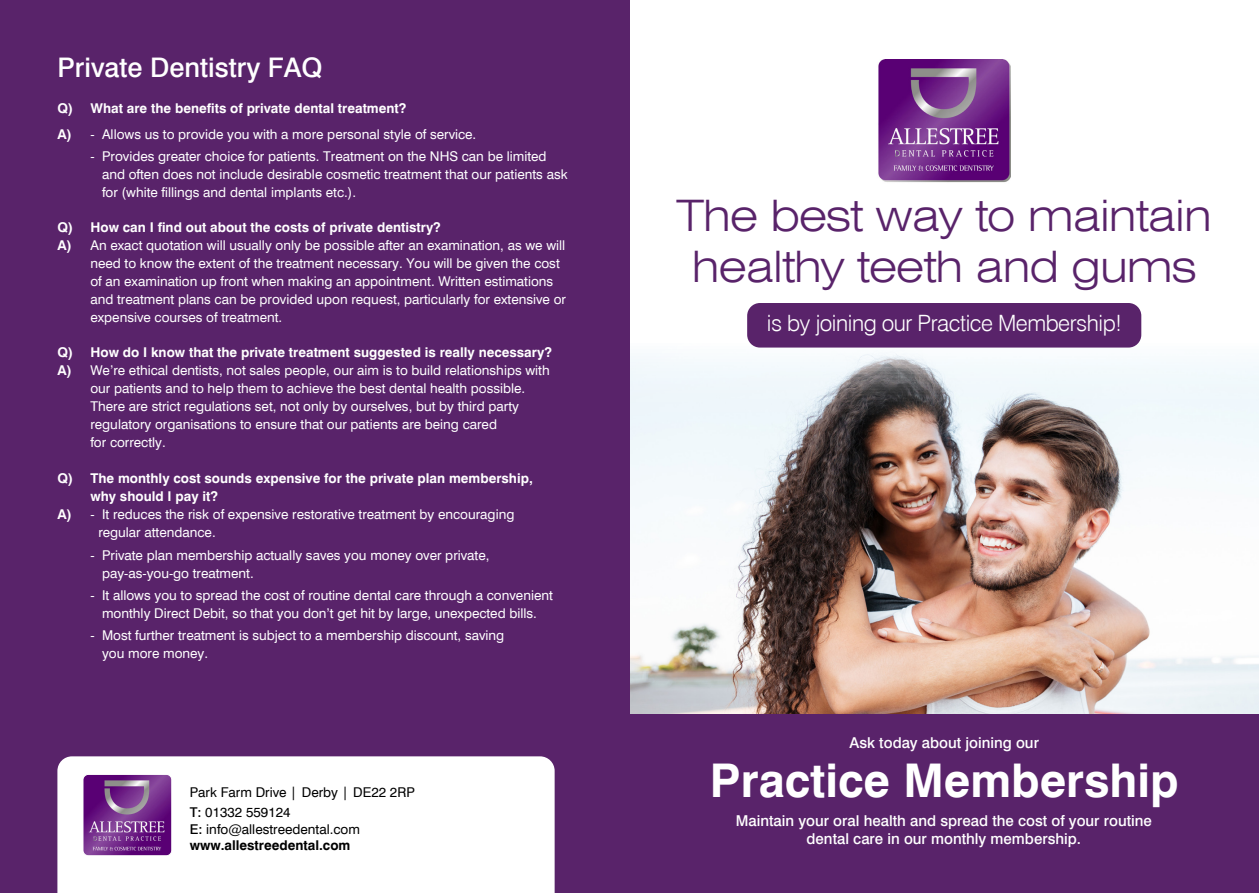
<style>
.page{position:relative;width:1259px;height:893px;background:#fff}
.page>*{position:absolute;margin:0;border:0;box-sizing:border-box;transform-origin:0 0}
.t1{font:700 46.5px "Swiss 721 BT";color:#fff}
.t2{font:300 expanded 43.5px/51px "Swiss 721 BT";letter-spacing:-.02em;color:#59236a;text-align:center}
.t3{font:500 27px "Swiss 721 BT";color:#fff}
.t4{font:300 22.5px "Swiss 721 BT";letter-spacing:-.02em;color:#fff}
.t5{font:500 15px/18px "Swiss 721 BT";color:#fff;text-align:center}
.t6{font:13.5px/18px "Swiss 721 BT";color:#fff}
.t7{font:700 13.5px "Swiss 721 BT";color:#fff}
.t8{font:13.5px/20.4px "Swiss 721 BT";color:#000}
.s1{font-weight:700}
.s2{font-weight:500}
</style>
<div class="page">
<img style="left:629px;top:303px;width:630px;height:411px">
<div style="left:629px;top:714px;width:630px;height:179px;background:#59236a"></div>
<div style="left:0;top:0;width:629px;height:893px;background:#59236a"></div>
<img style="left:878px;top:60px;width:132px;height:123px">
<div style="left:57px;top:756px;width:497px;height:137px;background:#fff"></div>
<img style="left:83px;top:774px;width:89px;height:82px">
<div style="left:82px;top:774px;width:90px;height:82px;border:1px solid #fff;border-radius:5px"></div>
<div style="left:747px;top:303px;width:394px;height:45px;background:#59236a;border-radius:13px"></div>
<h3 class="t3" style="left:57px;top:51px;width:267px">Private Dentistry FAQ</h3>
<p class="t6" style="left:57px;top:94px;width:420px;line-height:26.5px"><span class="s1">Q) What are the benefits of private dental treatment?<br>A)</span> - Allows us to provide you with a more personal style of service.</p>
<p class="t6" style="left:102px;top:147px;width:467px;text-indent:-12px">- Provides greater choice for patients. Treatment on the NHS can be limited and often does not include desirable cosmetic treatment that our patients ask for (white fillings and dental implants etc.).</p>
<p class="t7" style="left:57px;top:219px;width:385px">Q) How can I find out about the costs of private dentistry?</p>
<p class="t6" style="left:57px;top:236px;width:509px"><span class="s1">A)</span> An exact quotation will usually only be possible after an examination, as we will</p>
<p class="t6" style="left:90px;top:254px;width:471px">need to know the extent of the treatment necessary. You will be given the cost</p>
<p class="t6" style="left:90px;top:272px;width:464px">of an examination up front when making an appointment. Written estimations</p>
<p class="t6" style="left:90px;top:290px;width:477px">and treatment plans can be provided upon request, particularly for extensive or</p>
<p class="t6" style="left:90px;top:308px;width:193px">expensive courses of treatment.</p>
<p class="t7" style="left:57px;top:344px;width:496px">Q) How do I know that the private treatment suggested is really necessary?</p>
<p class="t6" style="left:57px;top:361px;width:494px"><span class="s1">A)</span> We’re ethical dentists, not sales people, our aim is to build relationships with</p>
<p class="t6" style="left:90px;top:379px;width:436px">our patients and to help them to achieve the best dental health possible.</p>
<p class="t6" style="left:90px;top:397px;width:430px">There are strict regulations set, not only by ourselves, but by third party</p>
<p class="t6" style="left:90px;top:415px;width:408px">regulatory organisations to ensure that our patients are being cared</p>
<p class="t6" style="left:90px;top:433px;width:77px">for correctly.</p>
<p class="t7" style="left:57px;top:470px;width:477px">Q) The monthly cost sounds expensive for the private plan membership,</p>
<p class="t7" style="left:90px;top:488px;width:129px">why should I pay it?</p>
<p class="t6" style="left:57px;top:505px;width:458px"><span class="s1">A)</span> - It reduces the risk of expensive restorative treatment by encouraging</p>
<p class="t6" style="left:98px;top:523px;width:119px">regular attendance.</p>
<p class="t6" style="left:102px;top:546px;width:389px;text-indent:-12px">- Private plan membership actually saves you money over private, pay-as-you-go treatment.</p>
<p class="t6" style="left:90px;top:586px;width:464px;text-align:center">- It allows you to spread the cost of routine dental care through a convenient monthly Direct Debit, so that you don’t get hit by large, unexpected bills.</p>
<p class="t6" style="left:102px;top:626px;width:404px;text-indent:-12px">- Most further treatment is subject to a membership discount, saving you more money.</p>
<p class="t8" style="left:190px;top:782px;width:227px">Park Farm Drive | Derby | DE22 2RP<br><span class="s2">T:</span> 01332 559124</p>
<p class="t8" style="left:190px;top:821px;width:172px;line-height:16.2px"><span class="s2">E:</span> info@allestreedental.com <span class="s1">www.allestreedental.com</span></p>
<h2 class="t2" style="left:676px;top:190px;width:537px">The best way to maintain healthy teeth and gums</h2>
<h3 class="t4" style="left:767px;top:309px;width:357px">is by joining our Practice Membership!</h3>
<p class="t5" style="left:849px;top:734px;width:191px">Ask today about joining our</p>
<h1 class="t1" style="left:710px;top:752px;width:470px">Practice Membership</h1>
<p class="t5" style="left:736px;top:812px;width:418px">Maintain your oral health and spread the cost of your routine dental care in our monthly membership.</p>
</div>
